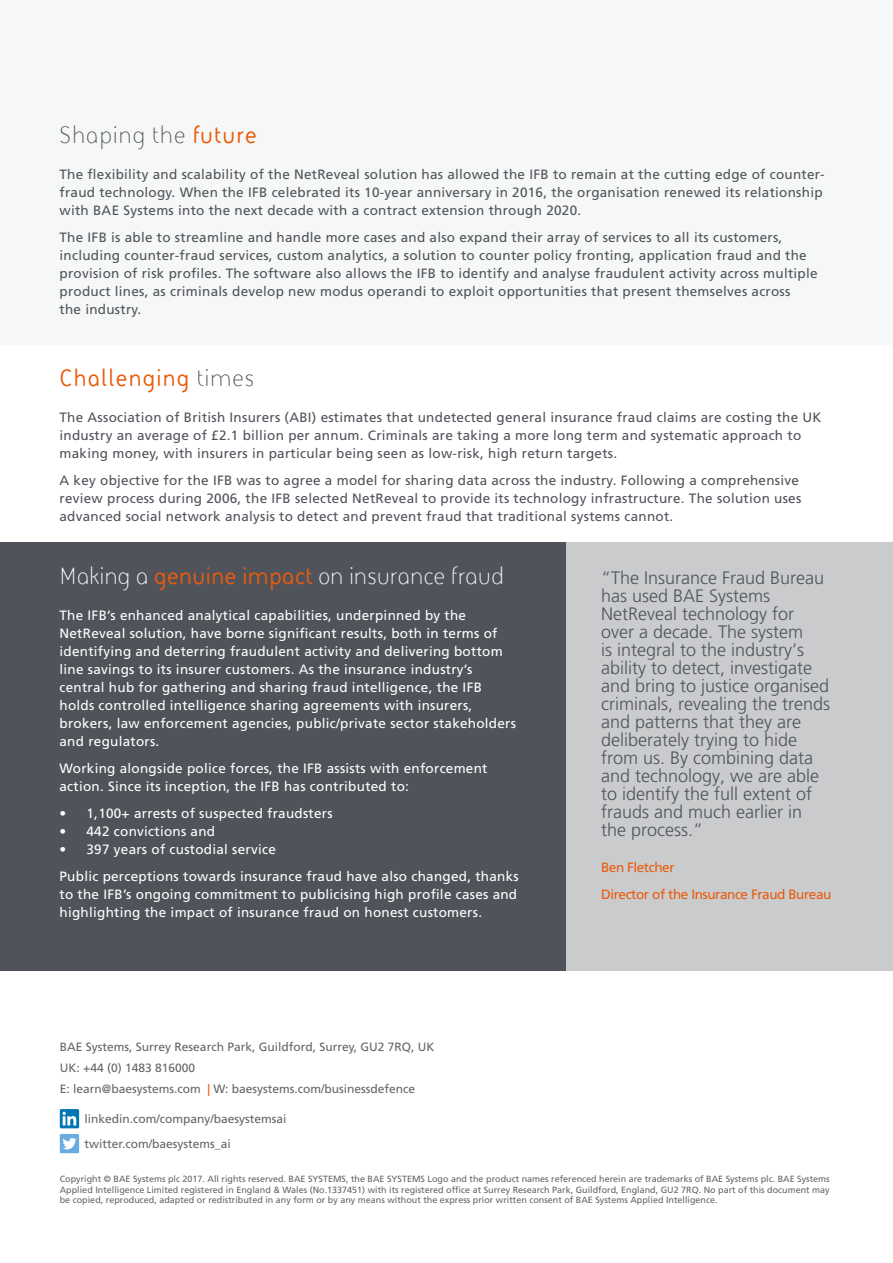
<style>
.page{position:relative;width:893px;height:1263px;background:#fff}
.page>*{position:absolute;margin:0;border:0;box-sizing:border-box;transform-origin:0 0}
.t1{font:24px "BAE Systems";letter-spacing:.02em;color:#fff}
.t2{font:24px "BAE Systems";letter-spacing:.05em;color:#50535a}
.t3{font:700 24px "BAE Systems";letter-spacing:.05em;color:#ea5b0c}
.t4{font:300 18px/18px "Frutiger LT Std";color:#50535a}
.t5{font:13.5px/18px "Frutiger LT Std";letter-spacing:.02em;color:#50535a}
.t6{font:13.5px/18px "Frutiger LT Std";letter-spacing:.02em;color:#fff}
.t7{font:13.5px/27px "Frutiger LT Std";letter-spacing:-.03em;color:#ea5b0c}
.t8{font:12px/21px "Frutiger LT Std";color:#65656a}
.t9{font:9px/10.8px "Frutiger LT Std";color:#646569;text-align:justify}
.s1{font-weight:700;color:#ea5b0c}
.s2{font-weight:400;color:#50535a}
.s3{color:#fc4c03}
</style>
<div class="page">
<svg style="left:60px;top:1109px;width:19px;height:19px"></svg>
<svg style="left:62px;top:1112px;width:14px;height:13px"></svg>
<div style="left:60px;top:1134px;width:19px;height:19px;background:#69acdf"></div>
<svg style="left:63px;top:1138px;width:13px;height:11px"></svg>
<div style="left:0;top:543px;width:566px;height:428px;background:#50535a"></div>
<div style="left:0;top:0;width:893px;height:344px;background:#f6f7f7"></div>
<div style="left:566px;top:543px;width:327px;height:428px;background:#cacbcd"></div>
<h1 class="t2" style="left:60px;top:119px;width:199px">Shaping the <span class="s1">future</span></h1>
<p class="t5" style="left:60px;top:165px;width:767px">The flexibility and scalability of the NetReveal solution has allowed the IFB to remain at the cutting edge of counter&shy;fraud technology. When the IFB celebrated its 10-year anniversary in 2016, the organisation renewed its relationship with BAE Systems into the next decade with a contract extension through 2020.</p>
<p class="t5" style="left:60px;top:228px;width:760px">The IFB is able to streamline and handle more cases and also expand their array of services to all its customers, including counter-fraud services, custom analytics, a solution to counter policy fronting, application fraud and the provision of risk profiles. The software also allows the IFB to identify and analyse fraudulent activity across multiple product lines, as criminals develop new modus operandi to exploit opportunities that present themselves across<br>the industry.</p>
<h1 class="t3" style="left:60px;top:361px;width:196px">Challenging <span class="s2">times</span></h1>
<p class="t5" style="left:60px;top:408px;width:763px">The Association of British Insurers (ABI) estimates that undetected general insurance fraud claims are costing the UK industry an average of £2.1 billion per annum. Criminals are taking a more long term and systematic approach to making money, with insurers in particular being seen as low-risk, high return targets.</p>
<p class="t5" style="left:60px;top:471px;width:743px">A key objective for the IFB was to agree a model for sharing data across the industry. Following a comprehensive review process during 2006, the IFB selected NetReveal to provide its technology infrastructure. The solution uses advanced social network analysis to detect and prevent fraud that traditional systems cannot.</p>
<h1 class="t1" style="left:60px;top:560px;width:446px">Making a <span class="s1">genuine impact</span> on insurance fraud</h1>
<p class="t6" style="left:60px;top:606px;width:458px">The IFB’s enhanced analytical capabilities, underpinned by the NetReveal solution, have borne significant results, both in terms of identifying and deterring fraudulent activity and delivering bottom line savings to its insurer customers. As the insurance industry’s central hub for gathering and sharing fraud intelligence, the IFB holds controlled intelligence sharing agreements with insurers, brokers, law enforcement agencies, public/private sector stakeholders and regulators.</p>
<p class="t6" style="left:60px;top:759px;width:429px">Working alongside police forces, the IFB assists with enforcement action. Since its inception, the IFB has contributed to:</p>
<p class="t6" style="left:60px;top:804px;width:275px">• 1,100+ arrests of suspected fraudsters</p>
<p class="t6" style="left:60px;top:822px;width:157px">• 442 convictions and</p>
<p class="t6" style="left:60px;top:836px;width:461px;line-height:27px">• 397 years of custodial service<br>Public perceptions towards insurance fraud have also changed, thanks</p>
<p class="t6" style="left:60px;top:885px;width:459px">to the IFB’s ongoing commitment to publicising high profile cases and highlighting the impact of insurance fraud on honest customers.</p>
<p class="t8" style="left:60px;top:1037px;width:376px">BAE Systems, Surrey Research Park, Guildford, Surrey, GU2 7RQ, UK<br>UK: +44 (0) 1483 816000<br>E: learn@baesystems.com <span class="s3">|</span> W: baesystems.com/businessdefence</p>
<p class="t8" style="left:85px;top:1109px;width:204px">linkedin.com/company/baesystemsai</p>
<p class="t8" style="left:85px;top:1133px;width:148px">twitter.com/baesystems_ai</p>
<p class="t4" style="left:601px;top:569px;width:230px">“The Insurance Fraud Bureau has used BAE Systems<br>NetReveal technology for over a decade. The system<br>is integral to the industry’s ability to detect, investigate and bring to justice organised criminals, revealing the trends and patterns that they are deliberately trying to hide from us. By combining data and technology, we are able to identify the full extent of frauds and much earlier in the process.”</p>
<p class="t7" style="left:601px;top:854px;width:232px">Ben Fletcher<br>Director of the Insurance Fraud Bureau</p>
<p class="t9" style="left:60px;top:1173px;width:771px">Copyright © BAE Systems plc 2017. All rights reserved. BAE SYSTEMS, the BAE SYSTEMS Logo and the product names referenced herein are trademarks of BAE Systems plc. BAE Systems Applied Intelligence Limited registered in England &amp; Wales (No.1337451) with its registered office at Surrey Research Park, Guildford, England, GU2 7RQ. No part of this document may be copied, reproduced, adapted or redistributed in any form or by any means without the express prior written consent of BAE Systems Applied Intelligence.</p>
</div>
